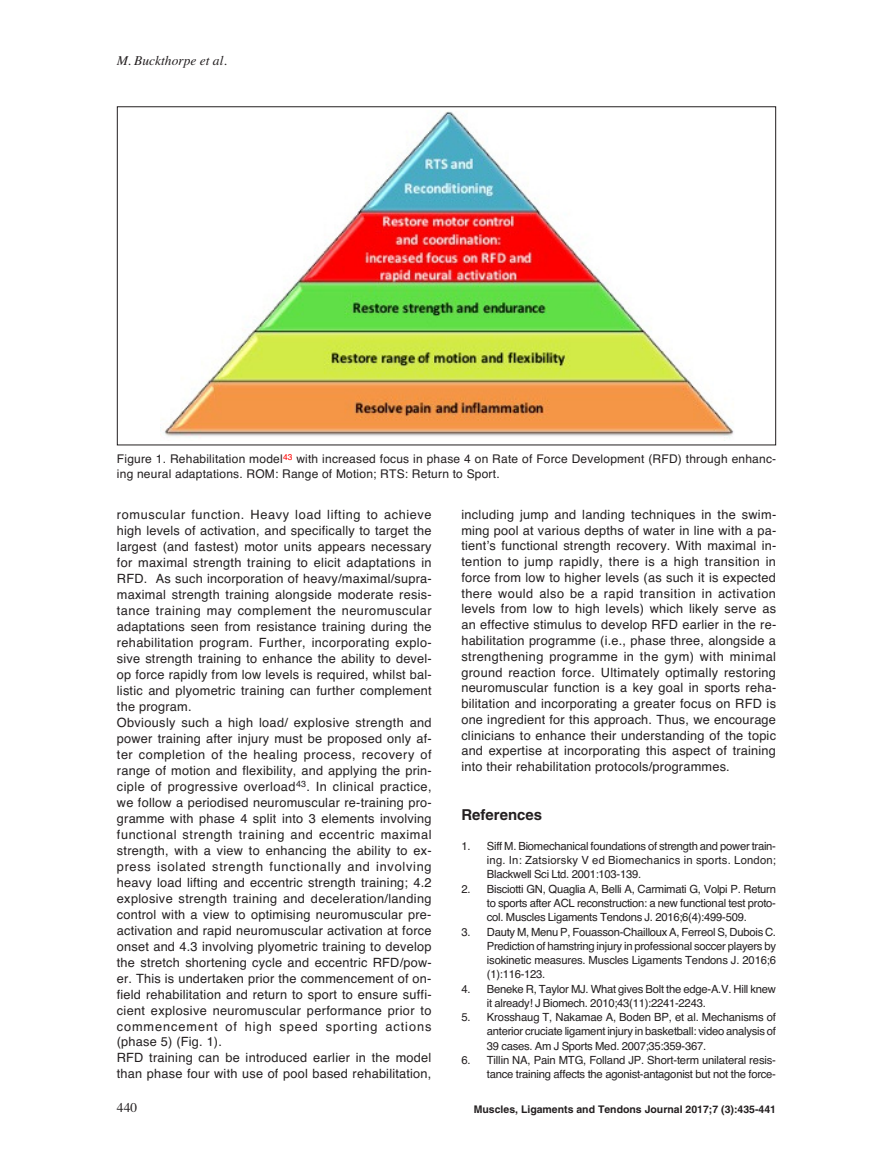
<style>
.page{position:relative;width:893px;height:1149px;background:#fff}
.page>*{position:absolute;margin:0;border:0;box-sizing:border-box;transform-origin:0 0}
.t1{font:700 15px "Helvetica";color:#231f20}
.t2{font:italic 13.5px "Times";color:#231f20}
.t3{font:13.5px "Times";color:#231f20}
.t4{font:12.75px/15.9px "Helvetica";letter-spacing:.015em;color:#231f20}
.t5{font:12px/15px "Helvetica";letter-spacing:.015em;color:#231f20}
.t6{font:11.25px/14.2px "Helvetica";letter-spacing:-.02em;color:#231f20;text-align:justify}
.t7{font:700 10.5px "Helvetica";color:#231f20}
</style>
<div class="page">
<img style="left:163px;top:111px;width:571px;height:327px">
<p class="t2" style="left:117px;top:53px;width:111px">M. Buckthorpe et al.</p>
<p class="t5" style="left:117px;top:451px;width:661px">Figure 1. Rehabilitation model<sup>43</sup> with increased focus in phase 4 on Rate of Force Development (RFD) through enhanc&shy;ing neural adaptations. ROM: Range of Motion; RTS: Return to Sport.</p>
<p class="t4" style="left:117px;top:506px;width:317px">romuscular function. Heavy load lifting to achieve high levels of activation, and specifically to target the largest (and fastest) motor units appears necessary for maximal strength training to elicit adaptations in RFD. As such incorporation of heavy/maximal/supra&shy;maximal strength training alongside moderate resis&shy;tance training may complement the neuromuscular adaptations seen from resistance training during the rehabilitation program. Further, incorporating explo&shy;sive strength training to enhance the ability to devel&shy;op force rapidly from low levels is required, whilst bal&shy;listic and plyometric training can further complement the program.<br>Obviously such a high load/ explosive strength and power training after injury must be proposed only af&shy;ter completion of the healing process, recovery of range of motion and flexibility, and applying the prin&shy;ciple of progressive overload<sup>43</sup>. In clinical practice, we follow a periodised neuromuscular re-training pro&shy;gramme with phase 4 split into 3 elements involving functional strength training and eccentric maximal strength, with a view to enhancing the ability to ex&shy;press isolated strength functionally and involving heavy load lifting and eccentric strength training; 4.2 explosive strength training and deceleration/landing control with a view to optimising neuromuscular pre&shy;activation and rapid neuromuscular activation at force onset and 4.3 involving plyometric training to develop the stretch shortening cycle and eccentric RFD/pow&shy;er. This is undertaken prior the commencement of on&shy;field rehabilitation and return to sport to ensure suffi&shy;cient explosive neuromuscular performance prior to commencement of high speed sporting actions (phase 5) (Fig. 1).<br>RFD training can be introduced earlier in the model than phase four with use of pool based rehabilitation,</p>
<p class="t4" style="left:461px;top:506px;width:316px;text-align:justify">including jump and landing techniques in the swim&shy;ming pool at various depths of water in line with a pa&shy;tient’s functional strength recovery. With maximal in&shy;tention to jump rapidly, there is a high transition in force from low to higher levels (as such it is expected there would also be a rapid transition in activation levels from low to high levels) which likely serve as an effective stimulus to develop RFD earlier in the re&shy;habilitation programme (i.e., phase three, alongside a strengthening programme in the gym) with minimal ground reaction force. Ultimately optimally restoring neuromuscular function is a key goal in sports reha&shy;bilitation and incorporating a greater focus on RFD is one ingredient for this approach. Thus, we encourage clinicians to enhance their understanding of the topic and expertise at incorporating this aspect of training into their rehabilitation protocols/programmes.</p>
<p class="t1" style="left:461px;top:808px;width:82px">References</p>
<p class="t6" style="left:487px;top:838px;width:291px;text-indent:-26px">1. Siff M. Biomechanical foundations of strength and power train&shy;ing. In: Zatsiorsky V ed Biomechanics in sports. London; Blackwell Sci Ltd. 2001:103-139.</p>
<p class="t6" style="left:487px;top:881px;width:291px;text-indent:-26px">2. Bisciotti GN, Quaglia A, Belli A, Carmimati G, Volpi P. Return to sports after ACL reconstruction: a new functional test proto&shy;col. Muscles Ligaments Tendons J. 2016;6(4):499-509.</p>
<p class="t6" style="left:487px;top:924px;width:291px;text-indent:-26px">3. Dauty M, Menu P, Fouasson-Chailloux A, Ferreol S, Dubois C.<br>Prediction of hamstring injury in professional soccer players by isokinetic measures. Muscles Ligaments Tendons J. 2016;6 (1):116-123.</p>
<p class="t6" style="left:487px;top:981px;width:291px;text-indent:-26px">4. Beneke R, Taylor MJ. What gives Bolt the edge-A.V. Hill knew it already! J Biomech. 2010;43(11):2241-2243.</p>
<p class="t6" style="left:487px;top:1009px;width:291px;text-indent:-26px">5. Krosshaug T, Nakamae A, Boden BP, et al. Mechanisms of anterior cruciate ligament injury in basketball: video analysis of 39 cases. Am J Sports Med. 2007;35:359-367.</p>
<p class="t6" style="left:461px;top:1052px;width:316px;text-align:right">6. Tillin NA, Pain MTG, Folland JP. Short-term unilateral resis&shy;tance training affects the agonist-antagonist but not the force-</p>
<p class="t3" style="left:117px;top:1098px;width:22px">440</p>
<p class="t7" style="left:474px;top:1104px;width:304px">Muscles, Ligaments and Tendons Journal 2017;7 (3):435-441</p>
</div>
